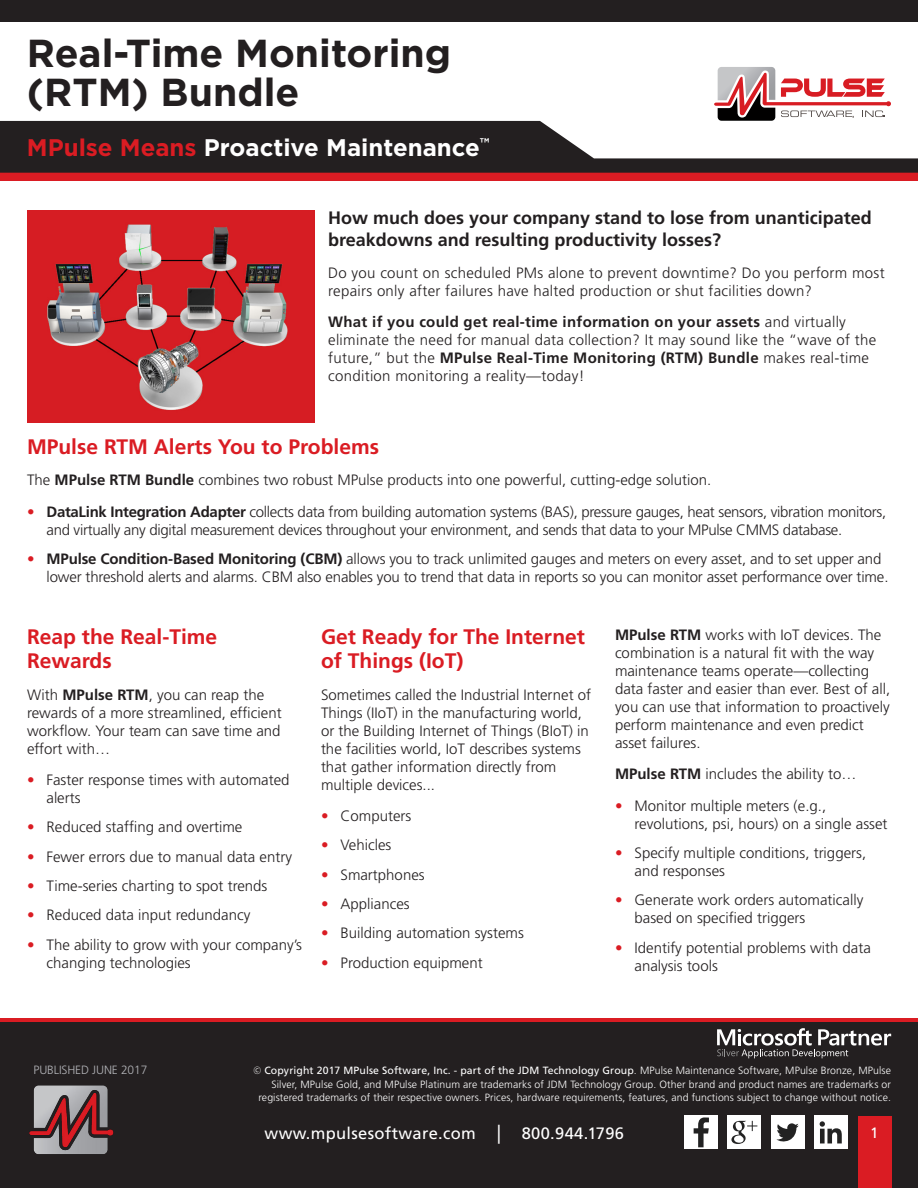
<style>
.page{position:relative;width:918px;height:1188px;background:#fff}
.page>*{position:absolute;margin:0;border:0;box-sizing:border-box;transform-origin:0 0}
.t1{font:700 39px/39px "Gotham";color:#231f20}
.SubTitle{font:700 24px "Gotham";color:#fff}
.Heading_1{font:700 21px/24px "Frutiger";color:#da1c23}
.Intro{font:700 18px/22.5px "Frutiger";color:#231f20}
.Contact{font:16.5px "Frutiger";letter-spacing:.02em;color:#fff}
.Body{font:300 15px/18px "Frutiger";color:#231f20}
.Body-2{font:300 15px/18px "Frutiger";letter-spacing:.02em;color:#231f20}
.Body-3{font:300 15px/18px "Frutiger";letter-spacing:-.02em;color:#231f20}
.t2{font:15px "Frutiger";color:#fff}
.t3{font:300 12px "Frutiger";letter-spacing:-.01em;color:#b2b3b7}
.t4{font:300 10.5px/13.5px "Frutiger";letter-spacing:.01em;color:#fff;text-align:right}
.s1{color:#da1c23}
.s2{font-weight:700}
.s3{font-weight:700;color:#da1c23}
.s4{font-family:"Gotham Narrow";font-weight:400}
.s5{font-weight:400}
.s6{font-size:18.9px}
</style>
<div class="page">
<div style="left:0;top:166px;width:918px;height:15px;background:#da1c23"></div>
<div style="left:0;top:1018px;width:918px;height:15px;background:#da1c23"></div>
<div style="left:0;top:1022px;width:918px;height:166px;background:#231f20"></div>
<div style="left:685px;top:1116px;width:33px;height:33px;background:#fff"></div>
<svg style="left:694px;top:1117px;width:15px;height:30px"></svg>
<div style="left:728px;top:1116px;width:33px;height:33px;background:#fff"></div>
<svg style="left:731px;top:1121px;width:26px;height:23px"></svg>
<div style="left:814px;top:1116px;width:33px;height:33px;background:#fff"></div>
<svg style="left:820px;top:1121px;width:22px;height:22px"></svg>
<div style="left:771px;top:1116px;width:33px;height:33px;background:#fff"></div>
<svg style="left:776px;top:1123px;width:23px;height:19px"></svg>
<div style="left:858px;top:1116px;width:33px;height:72px;background:#da1c23"></div>
<svg style="left:0;top:121px;width:918px;height:52px;fill:#231f20"></svg>
<div style="left:0;top:0;width:918px;height:22px;background:#231f20"></div>
<svg style="left:717px;top:1028px;width:174px;height:30px"></svg>
<svg style="left:714px;top:67px;width:177px;height:54px"></svg>
<img style="left:29px;top:1085px;width:85px;height:69px">
<img style="left:27px;top:210px;width:287px;height:212px">
<p class="t1" style="left:27px;top:33px;width:426px">Real-Time Monitoring (RTM) Bundle</p>
<p class="SubTitle" style="left:27px;top:131px;width:464px"><span class="s1">MPulse Means</span> Proactive Maintenance<sup>™</sup></p>
<p class="Intro" style="left:328px;top:206px;width:545px">How much does your company stand to lose from unanticipated breakdowns and resulting productivity losses?</p>
<p class="Body-2" style="left:328px;top:264px;width:558px">Do you count on scheduled PMs alone to prevent downtime? Do you perform most repairs only after failures have halted production or shut facilities down?</p>
<p class="Body-2" style="left:328px;top:313px;width:550px"><span class="s2">What if you could get real-time information on your assets</span> and virtually eliminate the need for manual data collection? It may sound like the “wave of the future,” but the <span class="s2">MPulse Real-Time Monitoring (RTM) Bundle</span> makes real-time condition monitoring a reality—today!</p>
<p class="Heading_1" style="left:27px;top:434px;width:354px">MPulse RTM Alerts You to Problems</p>
<p class="Body" style="left:27px;top:471px;width:686px">The <span class="s2">MPulse RTM Bundle</span> combines two robust MPulse products into one powerful, cutting-edge solution.</p>
<p class="Body-3" style="left:46px;top:503px;width:841px;text-indent:-20px"><span class="s3">•</span> <span class="s2">DataLink Integration Adapter</span> collects data from building automation systems (BAS), pressure gauges, heat sensors, vibration monitors, and virtually any digital measurement devices throughout your environment, and sends that data to your MPulse CMMS database.</p>
<p class="Body" style="left:46px;top:550px;width:844px;text-indent:-20px"><span class="s3">•</span> <span class="s2">MPulse Condition-Based Monitoring (CBM)</span> allows you to track unlimited gauges and meters on every asset, and to set upper and lower threshold alerts and alarms. CBM also enables you to trend that data in reports so you can monitor asset performance over time.</p>
<p class="Heading_1" style="left:27px;top:625px;width:192px">Reap the Real-Time<br>Rewards</p>
<p class="Body" style="left:27px;top:686px;width:256px">With <span class="s2">MPulse RTM</span>, you can reap the rewards of a more streamlined, efficient workflow. Your team can save time and effort with…</p>
<p class="Body" style="left:46px;top:771px;width:245px;text-indent:-20px"><span class="s1">•</span> Faster response times with automated alerts</p>
<p class="Body" style="left:27px;top:819px;width:217px"><span class="s1">•</span> Reduced staffing and overtime</p>
<p class="Body" style="left:27px;top:848px;width:267px"><span class="s1">•</span> Fewer errors due to manual data entry</p>
<p class="Body" style="left:27px;top:877px;width:242px"><span class="s1">•</span> Time-series charting to spot trends</p>
<p class="Body" style="left:27px;top:907px;width:225px"><span class="s1">•</span> Reduced data input redundancy</p>
<p class="Body" style="left:46px;top:936px;width:257px;text-indent:-20px"><span class="s1">•</span> The ability to grow with your company’s changing technologies</p>
<p class="Heading_1" style="left:321px;top:625px;width:266px">Get Ready for The Internet of Things (IoT)</p>
<p class="Body" style="left:321px;top:686px;width:272px">Sometimes called the Industrial Internet of Things (IIoT) in the manufacturing world, or the Building Internet of Things (BIoT) in the facilities world, IoT describes systems that gather information directly from multiple devices...</p>
<p class="Body" style="left:321px;top:807px;width:92px"><span class="s1">•</span> Computers</p>
<p class="Body" style="left:321px;top:837px;width:72px"><span class="s1">•</span> Vehicles</p>
<p class="Body" style="left:321px;top:866px;width:105px"><span class="s1">•</span> Smartphones</p>
<p class="Body" style="left:321px;top:895px;width:90px"><span class="s1">•</span> Appliances</p>
<p class="Body" style="left:321px;top:925px;width:204px"><span class="s1">•</span> Building automation systems</p>
<p class="Body" style="left:321px;top:954px;width:163px"><span class="s1">•</span> Production equipment</p>
<p class="Body" style="left:615px;top:626px;width:277px"><span class="s2">MPulse RTM</span> works with IoT devices. The combination is a natural fit with the way maintenance teams operate—collecting data faster and easier than ever. Best of all, you can use that information to proactively perform maintenance and even predict asset failures.</p>
<p class="Body" style="left:615px;top:765px;width:243px"><span class="s2">MPulse RTM</span> includes the ability to…</p>
<p class="Body" style="left:634px;top:797px;width:255px;text-indent:-20px"><span class="s1">•</span> Monitor multiple meters (e.g., revolutions, psi, hours) on a single asset</p>
<p class="Body" style="left:634px;top:844px;width:233px;text-indent:-20px"><span class="s1">•</span> Specify multiple conditions, triggers, and responses</p>
<p class="Body" style="left:634px;top:891px;width:230px;text-indent:-20px"><span class="s1">•</span> Generate work orders automatically based on specified triggers</p>
<p class="Body" style="left:634px;top:939px;width:238px;text-indent:-20px"><span class="s1">•</span> Identify potential problems with data analysis tools</p>
<p class="t3" style="left:33px;top:1063px;width:115px">PUBLISHED JUNE 2017</p>
<p class="t4" style="left:254px;top:1064px;width:639px"><span class="s4">©</span> <span class="s5">Copyright 2017 MPulse Software, Inc. - part of the JDM Technology Group</span>. MPulse Maintenance Software, MPulse Bronze, MPulse<br>Silver, MPulse Gold, and MPulse Platinum are trademarks of JDM Technology Group. Other brand and product names are trademarks or registered trademarks of their respective owners. Prices, hardware requirements, features, and functions subject to change without notice.</p>
<p class="Contact" style="left:265px;top:1123px;width:238px">www.mpulsesoftware.com <span class="s6">|</span></p>
<p class="Contact" style="left:522px;top:1123px;width:104px">800.944.1796</p>
<p class="t2" style="left:870px;top:1124px;width:10px">1</p>
</div>
